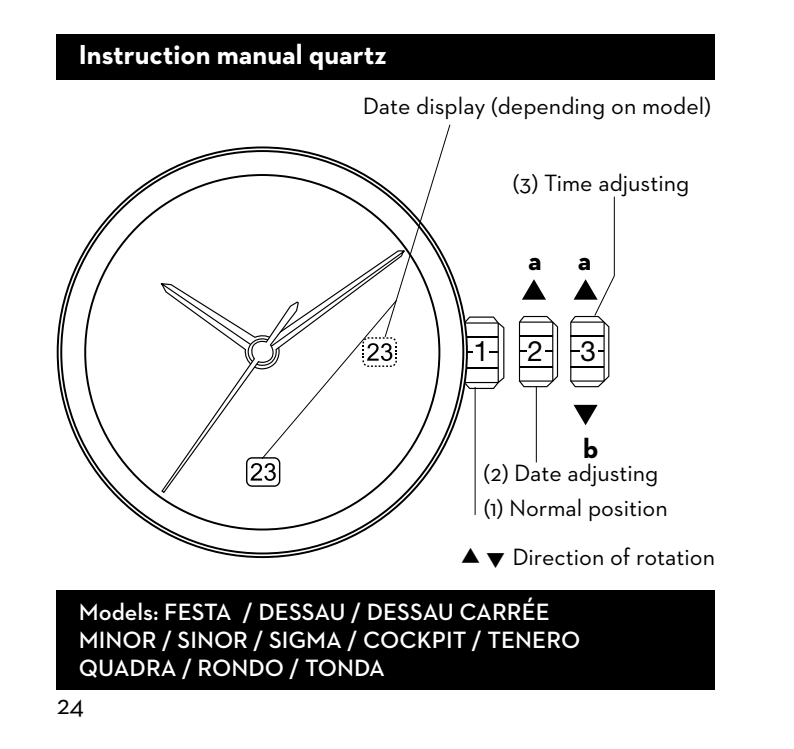
<style>
.page{position:relative;width:794px;height:749px;background:#fff}
.page>*{position:absolute;margin:0;border:0;box-sizing:border-box;transform-origin:0 0}
.t1{font:700 28px "Neutraface 2 Text";color:#fff}
.t2{font:28px "Helvetica Neue LT Std";color:#000}
.t3{font:700 28px "Neutraface 2 Text";color:#000}
.t4{font:28px "Neutraface 2 Text";color:#000}
.t5{font:24px "Neutraface 2 Text";color:#000}
.t6{font:600 24px/28px "Neutraface 2 Text";color:#fff}
</style>
<div class="page">
<svg style="left:468px;top:316px;width:36px;height:73px"></svg>
<hr style="left:464px;top:336px;width:34px;height:1px;background:#000">
<hr style="left:464px;top:367px;width:34px;height:2px;background:#000">
<hr style="left:464px;top:352px;width:34px;height:1px;background:#000">
<svg style="left:519px;top:316px;width:39px;height:71px"></svg>
<hr style="left:519px;top:335px;width:34px;height:1px;background:#000">
<hr style="left:519px;top:366px;width:34px;height:1px;background:#000">
<hr style="left:519px;top:350px;width:34px;height:1px;background:#000">
<svg style="left:60px;top:250px;width:404px;height:304px"></svg>
<svg style="left:84px;top:174px;width:356px;height:356px"></svg>
<svg style="left:160px;top:486px;width:139px;height:8px"></svg>
<svg style="left:522px;top:279px;width:24px;height:20px"></svg>
<svg style="left:573px;top:405px;width:24px;height:20px"></svg>
<div style="left:473px;top:340px;width:16px;height:20px;background:#fff"></div>
<div style="left:527px;top:340px;width:18px;height:23px;background:#fff"></div>
<div style="left:56px;top:589px;width:659px;height:100px;background:#000"></div>
<hr style="left:474px;top:387px;width:2px;height:127px;background:#000">
<hr style="left:535px;top:386px;width:2px;height:76px;background:#000">
<hr style="left:613px;top:196px;width:2px;height:80px;background:#000">
<svg style="left:570px;top:275px;width:45px;height:112px"></svg>
<svg style="left:160px;top:124px;width:291px;height:362px"></svg>
<div style="left:56px;top:34px;width:658px;height:45px;background:#000"></div>
<svg style="left:462px;top:547px;width:2px;height:7px"></svg>
<p class="t1" style="left:79px;top:37px;width:310px">Instruction manual quartz</p>
<p class="t5" style="left:363px;top:91px;width:350px">Date display (depending on model)</p>
<p class="t5" style="left:513px;top:168px;width:178px">(3) Time adjusting</p>
<p class="t3" style="left:528px;top:242px;width:15px">a</p>
<p class="t3" style="left:577px;top:242px;width:15px">a</p>
<p class="t2" style="left:473px;top:334px;width:17px">1</p>
<p class="t2" style="left:527px;top:334px;width:17px">2</p>
<p class="t2" style="left:580px;top:334px;width:17px">3</p>
<p class="t3" style="left:583px;top:430px;width:17px">b</p>
<p class="t5" style="left:483px;top:458px;width:177px">(2) Date adjusting</p>
<p class="t5" style="left:484px;top:493px;width:185px">(1) Normal position</p>
<p class="t5" style="left:512px;top:542px;width:204px">Direction of rotation</p>
<p class="t6" style="left:79px;top:597px;width:503px">Models: FESTA / DESSAU / DESSAU CARRÉE<br>MINOR / SINOR / SIGMA / COCKPIT / TENERO<br>QUADRA / RONDO / TONDA</p>
<p class="t4" style="left:57px;top:687px;width:29px">24</p>
</div>
